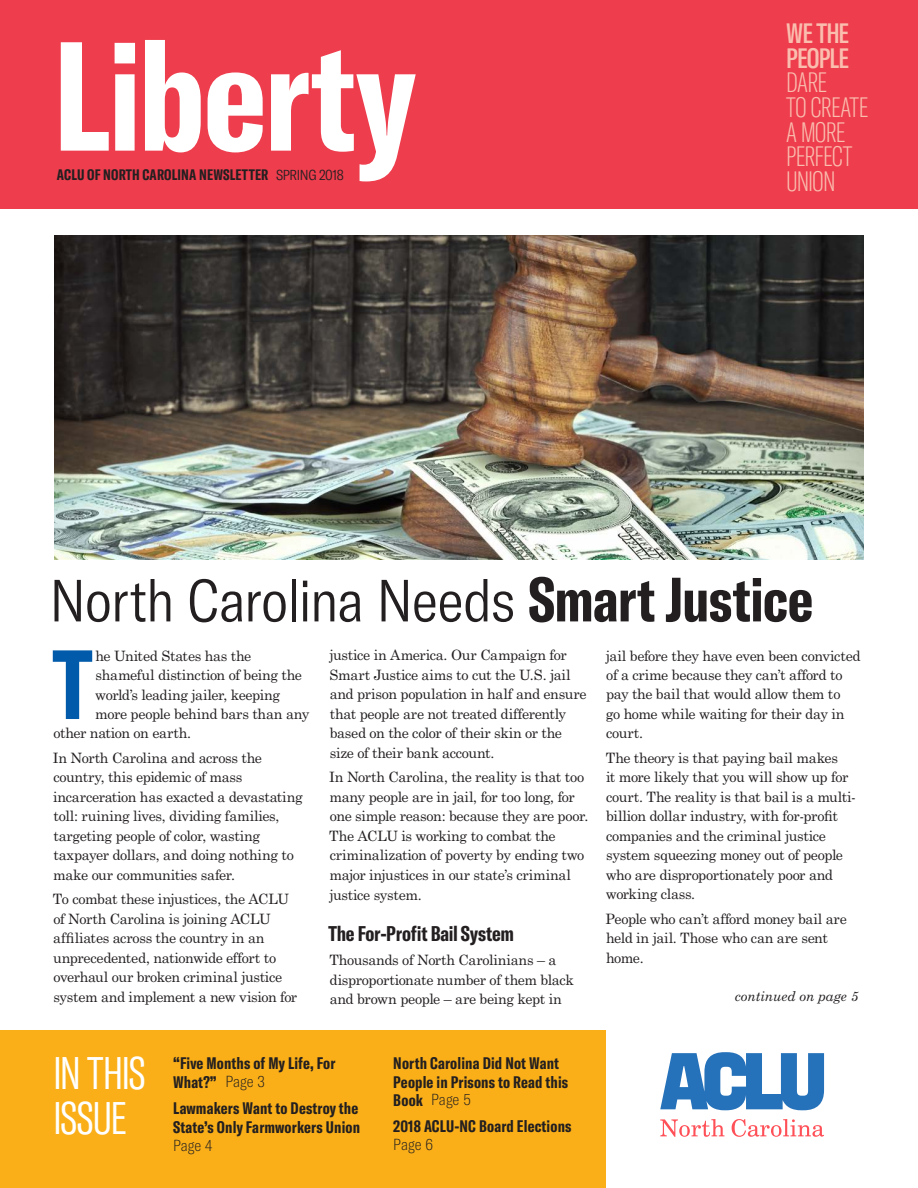
<style>
.page{position:relative;width:918px;height:1188px;background:#fff}
.page>*{position:absolute;margin:0;border:0;box-sizing:border-box;transform-origin:0 0}
.t1{font:700 extra-condensed 152.7px "GT America";letter-spacing:-.015em;color:#fff}
.t2{font:700 extra-condensed 96.6px "GT America";color:#015aaa}
.t3{font:300 condensed 58.5px "GT America";letter-spacing:-.02em;color:#231f20}
.t4{font:300 extra-condensed 45px/45px "GT America";letter-spacing:-.03em;color:#fff}
.t5{font:100 extra-condensed 27.6px/24.6px "GT America";letter-spacing:-.025em;color:#fabeaf}
.t6{font:500 extra-condensed 27.6px/24.6px "GT America";letter-spacing:-.025em;color:#fabeaf}
.t7{font:700 extra-condensed 21px "GT America";letter-spacing:-.005em;color:#231f20}
.t8{font:700 extra-condensed 16.5px/18px "GT America";letter-spacing:.01em;color:#231f20}
.t9{font:100 condensed 15.75px "GT America";letter-spacing:.005em;color:#231f20}
.t10{font:700 extra-condensed 15px "GT America";letter-spacing:.01em;color:#231f20}
.t11{font:14.25px/19.5px "Century Schoolbook Std";letter-spacing:-.02em;color:#231f20}
.t12{font:italic 13.5px "Century Schoolbook Std";color:#231f20}
.s1{font-weight:300;font-stretch:condensed;font-size:14.25px}
.s2{font-weight:700;font-stretch:extra-condensed;font-size:61.5px}
.s3{font-weight:100;font-stretch:condensed;font-size:15.75px}
.s4{font-weight:700;font-stretch:extra-condensed;font-size:16.5px}
</style>
<div class="page">
<img style="left:54px;top:235px;width:810px;height:325px">
<div style="left:0;top:1030px;width:606px;height:158px;background:#faaf18"></div>
<div style="left:0;top:0;width:918px;height:209px;background:#ee3d4d"></div>
<svg style="left:660px;top:1119px;width:164px;height:18px"></svg>
<svg style="left:660px;top:1052px;width:165px;height:58px"></svg>
<h1 class="t1" style="left:53px;top:5px;width:363px">Liberty</h1>
<p class="t10" style="left:57px;top:166px;width:288px">ACLU OF NORTH CAROLINA NEWSLETTER <span class="s1">SPRING 2018</span></p>
<h3 class="t6" style="left:786px;top:21px;width:64px">WE THE<br>PEOPLE</h3>
<h3 class="t5" style="left:786px;top:71px;width:83px">DARE<br>TO CREATE<br>A MORE<br>PERFECT<br>UNION</h3>
<h3 class="t3" style="left:50px;top:567px;width:765px">North Carolina Needs <span class="s2">Smart Justice</span></h3>
<h2 class="t2" style="left:53px;top:627px;width:41px">T</h2>
<p class="t11" style="left:95px;top:645px;width:157px">he United States has the</p>
<p class="t11" style="left:96px;top:665px;width:208px">shameful distinction of being the</p>
<p class="t11" style="left:95px;top:684px;width:187px">world’s leading jailer, keeping</p>
<p class="t11" style="left:95px;top:704px;width:216px">more people behind bars than any</p>
<p class="t11" style="left:53px;top:723px;width:139px">other nation on earth.</p>
<p class="t11" style="left:53px;top:748px;width:251px">In North Carolina and across the country, this epidemic of mass incarceration has exacted a devastating toll: ruining lives, dividing families, targeting people of color, wasting taxpayer dollars, and doing nothing to make our communities safer.</p>
<p class="t11" style="left:53px;top:889px;width:246px">To combat these injustices, the ACLU of North Carolina is joining ACLU affiliates across the country in an unprecedented, nationwide effort to overhaul our broken criminal justice system and implement a new vision for</p>
<p class="t11" style="left:330px;top:645px;width:259px">justice in America. Our Campaign for Smart Justice aims to cut the U.S. jail and prison population in half and ensure that people are not treated differently based on the color of their skin or the size of their bank account.</p>
<p class="t11" style="left:329px;top:767px;width:261px">In North Carolina, the reality is that too many people are in jail, for too long, for one simple reason: because they are poor.<br>The ACLU is working to combat the criminalization of poverty by ending two major injustices in our state’s criminal justice system.</p>
<h3 class="t7" style="left:328px;top:921px;width:187px">The For-Profit Bail System</h3>
<p class="t11" style="left:329px;top:950px;width:246px">Thousands of North Carolinians – a disproportionate number of them black and brown people – are being kept in</p>
<p class="t11" style="left:606px;top:645px;width:256px">jail before they have even been convicted of a crime because they can’t afford to pay the bail that would allow them to<br>go home while waiting for their day in court.</p>
<p class="t11" style="left:606px;top:748px;width:252px">The theory is that paying bail makes<br>it more likely that you will show up for court. The reality is that bail is a multi&shy;billion dollar industry, with for-profit companies and the criminal justice system squeezing money out of people who are disproportionately poor and working class.</p>
<p class="t11" style="left:606px;top:908px;width:243px">People who can’t afford money bail are held in jail. Those who can are sent home.</p>
<p class="t12" style="left:735px;top:988px;width:125px">continued on page 5</p>
<h3 class="t4" style="left:53px;top:1051px;width:94px">IN THIS<br>ISSUE</h3>
<p class="t8" style="left:173px;top:1055px;width:164px">“Five Months of My Life, For<br>What?” <span class="s3">Page 3</span></p>
<p class="t8" style="left:173px;top:1100px;width:189px">Lawmakers Want to Destroy the<br>State’s Only Farmworkers Union</p>
<p class="t9" style="left:173px;top:1136px;width:41px">Page 4</p>
<p class="t8" style="left:393px;top:1055px;width:176px">North Carolina Did Not Want<br>People in Prisons to Read this</p>
<p class="t9" style="left:393px;top:1091px;width:79px"><span class="s4">Book</span> Page 5</p>
<p class="t8" style="left:393px;top:1118px;width:180px">2018 ACLU-NC Board Elections</p>
<p class="t9" style="left:393px;top:1136px;width:41px">Page 6</p>
</div>
